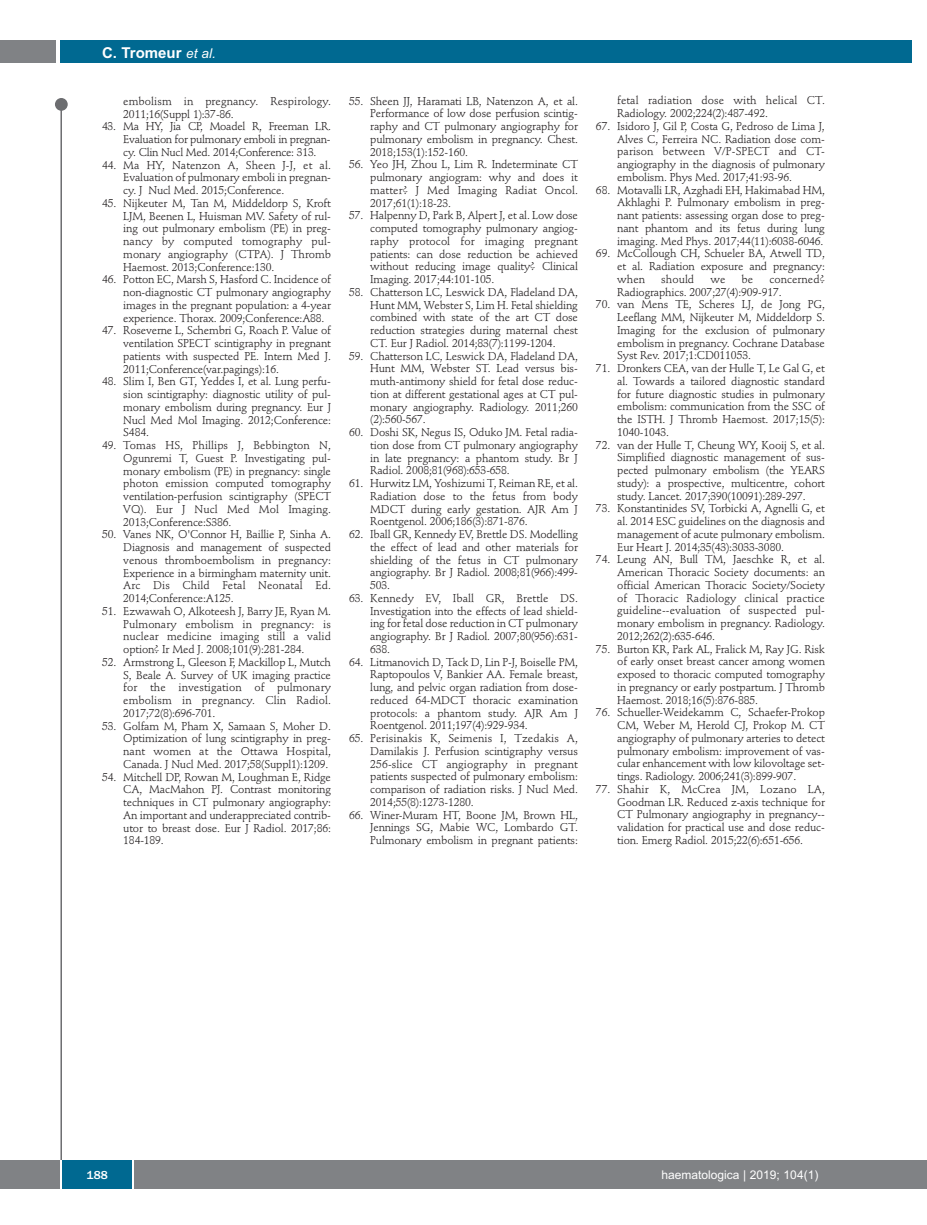
<style>
.page{position:relative;width:927px;height:1225px;background:#fff}
.page>*{position:absolute;margin:0;border:0;box-sizing:border-box;transform-origin:0 0}
.t1{font:700 15px "Arial";color:#fff}
.t2{font:12px "Arial";color:#fff}
.t3{font:500 12px "Franklin Gothic";color:#fff}
.t4{font:11.25px/12.8px "Stempel Schneidler";letter-spacing:-.015em;color:#231f20;text-align:justify}
.t5{font:11.25px/12.8px "Stempel Schneidler";letter-spacing:.005em;color:#231f20}
.s1{font-weight:400;font-style:italic;font-size:13.5px}
</style>
<div class="page">
<div style="left:911px;top:1160px;width:16px;height:28px;background:#808285"></div>
<div style="left:55px;top:98px;width:13px;height:13px;background:#6c6d70;border-radius:50%"></div>
<hr style="left:60px;top:101px;width:2px;height:1061px;background:#6c6d70">
<div style="left:60px;top:40px;width:852px;height:22px;background:#006991"></div>
<div style="left:0;top:40px;width:56px;height:22px;background:#808285"></div>
<div style="left:0;top:1160px;width:911px;height:28px;background:#808285"></div>
<div style="left:62px;top:1160px;width:71px;height:28px;background:#006991"></div>
<hr style="left:60px;top:1160px;width:2px;height:28px;background:#fff">
<svg style="left:133px;top:1160px;width:1px;height:28px"></svg>
<h1 class="t1" style="left:102px;top:44px;width:115px">C. Tromeur <span class="s1">et al.</span></h1>
<p class="t5" style="left:123px;top:96px;width:209px">embolism in pregnancy. Respirology.<br>2011;16(Suppl 1):37-86.</p>
<p class="t4" style="left:123px;top:121px;width:209px;text-indent:-21px">43. Ma HY, Jia CP, Moadel R, Freeman LR.<br>Evaluation for pulmonary emboli in pregnan&shy;cy. Clin Nucl Med. 2014;Conference: 313.</p>
<p class="t4" style="left:123px;top:159px;width:209px;text-indent:-21px">44. Ma HY, Natenzon A, Sheen J-J, et al.<br>Evaluation of pulmonary emboli in pregnan&shy;cy. J Nucl Med. 2015;Conference.</p>
<p class="t4" style="left:123px;top:198px;width:209px;text-indent:-21px">45. Nijkeuter M, Tan M, Middeldorp S, Kroft LJM, Beenen L, Huisman MV. Safety of rul&shy;ing out pulmonary embolism (PE) in preg&shy;nancy by computed tomography pul&shy;monary angiography (CTPA). J Thromb Haemost. 2013;Conference:130.</p>
<p class="t4" style="left:123px;top:274px;width:209px;text-indent:-21px">46. Potton EC, Marsh S, Hasford C. Incidence of non-diagnostic CT pulmonary angiography images in the pregnant population: a 4-year experience. Thorax. 2009;Conference:A88.</p>
<p class="t4" style="left:123px;top:325px;width:209px;text-indent:-21px">47. Roseverne L, Schembri G, Roach P. Value of ventilation SPECT scintigraphy in pregnant patients with suspected PE. Intern Med J.<br>2011;Conference(var.pagings):16.</p>
<p class="t4" style="left:123px;top:376px;width:209px;text-indent:-21px">48. Slim I, Ben GT, Yeddes I, et al. Lung perfu&shy;sion scintigraphy: diagnostic utility of pul&shy;monary embolism during pregnancy. Eur J Nucl Med Mol Imaging. 2012;Conference:<br>S484.</p>
<p class="t4" style="left:123px;top:440px;width:209px;text-indent:-21px">49. Tomas HS, Phillips J, Bebbington N, Ogunremi T, Guest P. Investigating pul&shy;monary embolism (PE) in pregnancy: single photon emission computed tomography ventilation-perfusion scintigraphy (SPECT VQ). Eur J Nucl Med Mol Imaging.<br>2013;Conference:S386.</p>
<p class="t4" style="left:123px;top:529px;width:209px;text-indent:-21px">50. Vanes NK, O'Connor H, Baillie P, Sinha A.<br>Diagnosis and management of suspected venous thromboembolism in pregnancy:<br>Experience in a birmingham maternity unit.<br>Arc Dis Child Fetal Neonatal Ed.<br>2014;Conference:A125.</p>
<p class="t4" style="left:123px;top:606px;width:209px;text-indent:-21px">51. Ezwawah O, Alkoteesh J, Barry JE, Ryan M.<br>Pulmonary embolism in pregnancy: is nuclear medicine imaging still a valid option? Ir Med J. 2008;101(9):281-284.</p>
<p class="t4" style="left:123px;top:656px;width:209px;text-indent:-21px">52. Armstrong L, Gleeson F, Mackillop L, Mutch S, Beale A. Survey of UK imaging practice for the investigation of pulmonary embolism in pregnancy. Clin Radiol.<br>2017;72(8):696-701.</p>
<p class="t4" style="left:123px;top:720px;width:209px;text-indent:-21px">53. Golfam M, Pham X, Samaan S, Moher D.<br>Optimization of lung scintigraphy in preg&shy;nant women at the Ottawa Hospital, Canada. J Nucl Med. 2017;58(Suppl1):1209.</p>
<p class="t4" style="left:123px;top:771px;width:209px;text-indent:-21px">54. Mitchell DP, Rowan M, Loughman E, Ridge CA, MacMahon PJ. Contrast monitoring techniques in CT pulmonary angiography:<br>An important and underappreciated contrib&shy;utor to breast dose. Eur J Radiol. 2017;86:<br>184-189.</p>
<p class="t4" style="left:370px;top:95px;width:209px;text-indent:-21px">55. Sheen JJ, Haramati LB, Natenzon A, et al.<br>Performance of low dose perfusion scintig&shy;raphy and CT pulmonary angiography for pulmonary embolism in pregnancy. Chest.<br>2018;153(1):152-160.</p>
<p class="t4" style="left:370px;top:159px;width:209px;text-indent:-21px">56. Yeo JH, Zhou L, Lim R. Indeterminate CT pulmonary angiogram: why and does it matter? J Med Imaging Radiat Oncol.<br>2017;61(1):18-23.</p>
<p class="t4" style="left:370px;top:210px;width:209px;text-indent:-21px">57. Halpenny D, Park B, Alpert J, et al. Low dose computed tomography pulmonary angiog&shy;raphy protocol for imaging pregnant patients: can dose reduction be achieved without reducing image quality? Clinical Imaging. 2017;44:101-105.</p>
<p class="t4" style="left:370px;top:287px;width:209px;text-indent:-21px">58. Chatterson LC, Leswick DA, Fladeland DA, Hunt MM, Webster S, Lim H. Fetal shielding combined with state of the art CT dose reduction strategies during maternal chest CT. Eur J Radiol. 2014;83(7):1199-1204.</p>
<p class="t4" style="left:370px;top:350px;width:209px;text-indent:-21px">59. Chatterson LC, Leswick DA, Fladeland DA, Hunt MM, Webster ST. Lead versus bis&shy;muth-antimony shield for fetal dose reduc&shy;tion at different gestational ages at CT pul&shy;monary angiography. Radiology. 2011;260 (2):560-567.</p>
<p class="t4" style="left:370px;top:427px;width:209px;text-indent:-21px">60. Doshi SK, Negus IS, Oduko JM. Fetal radia&shy;tion dose from CT pulmonary angiography in late pregnancy: a phantom study. Br J Radiol. 2008;81(968):653-658.</p>
<p class="t4" style="left:370px;top:478px;width:209px;text-indent:-21px">61. Hurwitz LM, Yoshizumi T, Reiman RE, et al.<br>Radiation dose to the fetus from body MDCT during early gestation. AJR Am J Roentgenol. 2006;186(3):871-876.</p>
<p class="t4" style="left:370px;top:529px;width:209px;text-indent:-21px">62. Iball GR, Kennedy EV, Brettle DS. Modelling the effect of lead and other materials for shielding of the fetus in CT pulmonary angiography. Br J Radiol. 2008;81(966):499- 503.</p>
<p class="t4" style="left:370px;top:593px;width:209px;text-indent:-21px">63. Kennedy EV, Iball GR, Brettle DS.<br>Investigation into the effects of lead shield&shy;ing for fetal dose reduction in CT pulmonary angiography. Br J Radiol. 2007;80(956):631- 638.</p>
<p class="t4" style="left:370px;top:656px;width:209px;text-indent:-21px">64. Litmanovich D, Tack D, Lin P-J, Boiselle PM, Raptopoulos V, Bankier AA. Female breast, lung, and pelvic organ radiation from dose&shy;reduced 64-MDCT thoracic examination protocols: a phantom study. AJR Am J Roentgenol. 2011;197(4):929-934.</p>
<p class="t4" style="left:370px;top:733px;width:209px;text-indent:-21px">65. Perisinakis K, Seimenis I, Tzedakis A, Damilakis J. Perfusion scintigraphy versus 256-slice CT angiography in pregnant patients suspected of pulmonary embolism: comparison of radiation risks. J Nucl Med.<br>2014;55(8):1273-1280.</p>
<p class="t4" style="left:370px;top:809px;width:209px;text-indent:-21px">66. Winer-Muram HT, Boone JM, Brown HL, Jennings SG, Mabie WC, Lombardo GT.<br>Pulmonary embolism in pregnant patients:</p>
<p class="t5" style="left:617px;top:95px;width:209px">fetal radiation dose with helical CT.<br>Radiology. 2002;224(2):487-492.</p>
<p class="t4" style="left:617px;top:121px;width:209px;text-indent:-21px">67. Isidoro J, Gil P, Costa G, Pedroso de Lima J, Alves C, Ferreira NC. Radiation dose com&shy;parison between V/P-SPECT and CT&shy;angiography in the diagnosis of pulmonary embolism. Phys Med. 2017;41:93-96.</p>
<p class="t4" style="left:617px;top:184px;width:209px;text-indent:-21px">68. Motavalli LR, Azghadi EH, Hakimabad HM, Akhlaghi P. Pulmonary embolism in preg&shy;nant patients: assessing organ dose to preg&shy;nant phantom and its fetus during lung imaging. Med Phys. 2017;44(11):6038-6046.</p>
<p class="t4" style="left:617px;top:248px;width:209px;text-indent:-21px">69. McCollough CH, Schueler BA, Atwell TD, et al. Radiation exposure and pregnancy: when</p>
<p class="t4" style="left:617px;top:274px;width:209px;text-indent:152px">concerned?<br>Radiographics. 2007;27(4):909-917.</p>
<p class="t4" style="left:617px;top:299px;width:209px;text-indent:-21px">70. van Mens TE, Scheres LJ, de Jong PG, Leeflang MM, Nijkeuter M, Middeldorp S.<br>Imaging for the exclusion of pulmonary embolism in pregnancy. Cochrane Database Syst Rev. 2017;1:CD011053.</p>
<p class="t4" style="left:617px;top:363px;width:209px;text-indent:-21px">71. Dronkers CEA, van der Hulle T, Le Gal G, et al. Towards a tailored diagnostic standard for future diagnostic studies in pulmonary embolism: communication from the SSC of the ISTH. J Thromb Haemost. 2017;15(5):<br>1040-1043.</p>
<p class="t4" style="left:617px;top:439px;width:209px;text-indent:-21px">72. van der Hulle T, Cheung WY, Kooij S, et al.<br>Simplified diagnostic management of sus&shy;pected pulmonary embolism (the YEARS study): a prospective, multicentre, cohort study. Lancet. 2017;390(10091):289-297.</p>
<p class="t4" style="left:617px;top:503px;width:209px;text-indent:-21px">73. Konstantinides SV, Torbicki A, Agnelli G, et al. 2014 ESC guidelines on the diagnosis and management of acute pulmonary embolism.<br>Eur Heart J. 2014;35(43):3033-3080.</p>
<p class="t4" style="left:617px;top:554px;width:209px;text-indent:-21px">74. Leung AN, Bull TM, Jaeschke R, et al.<br>American Thoracic Society documents: an official American Thoracic Society/Society of Thoracic Radiology clinical practice guideline--evaluation of suspected pul&shy;monary embolism in pregnancy. Radiology.<br>2012;262(2):635-646.</p>
<p class="t4" style="left:617px;top:643px;width:209px;text-indent:-21px">75. Burton KR, Park AL, Fralick M, Ray JG. Risk of early onset breast cancer among women exposed to thoracic computed tomography in pregnancy or early postpartum. J Thromb Haemost. 2018;16(5):876-885.</p>
<p class="t4" style="left:617px;top:707px;width:209px;text-indent:-21px">76. Schueller-Weidekamm C, Schaefer-Prokop CM, Weber M, Herold CJ, Prokop M. CT angiography of pulmonary arteries to detect pulmonary embolism: improvement of vas&shy;cular enhancement with low kilovoltage set&shy;tings. Radiology. 2006;241(3):899-907.</p>
<p class="t4" style="left:617px;top:784px;width:209px;text-indent:-21px">77. Shahir K, McCrea JM, Lozano LA, Goodman LR. Reduced z-axis technique for CT Pulmonary angiography in pregnancy-- validation for practical use and dose reduc&shy;tion. Emerg Radiol. 2015;22(6):651-656.</p>
<p class="t4" style="left:661px;top:274px;width:34px">should</p>
<p class="t4" style="left:710px;top:274px;width:17px">we</p>
<p class="t4" style="left:742px;top:274px;width:13px">be</p>
<p class="t3" style="left:87px;top:1167px;width:23px">188</p>
<p class="t2" style="left:661px;top:1167px;width:158px">haematologica | 2019; 104(1)</p>
</div>
